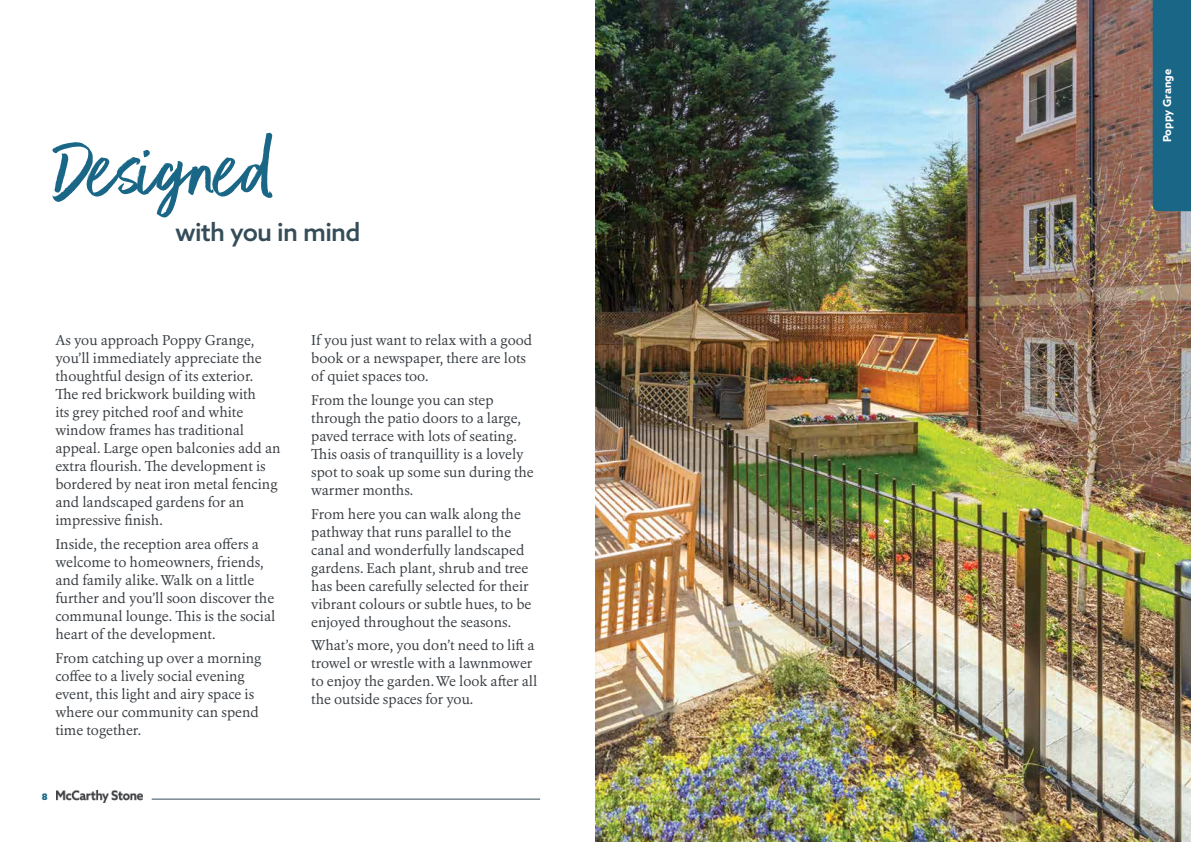
<style>
.page{position:relative;width:1191px;height:842px;background:#fff}
.page>*{position:absolute;margin:0;border:0;box-sizing:border-box;transform-origin:0 0}
.t1{font:94px "Better Times";letter-spacing:-.005em;color:#196686}
.t2{font:500 25px "Azo Sans";letter-spacing:-.025em;color:#354c59}
.t3{font:14px/18px "Erato";color:#373c41}
.t4{font:700 11px "Azo Sans";letter-spacing:.005em;color:#fff}
.t5{font:900 9px "Azo Sans Mc S";color:#196686}
</style>
<div class="page">
<img style="left:595px;top:0;width:596px;height:842px">
<div style="left:1152px;top:0;width:39px;height:211px;background:#196686"></div>
<img style="left:57px;top:790px;width:86px;height:12px">
<hr style="left:152px;top:799px;width:388px;height:1px;background:#354c59">
<h1 class="t1" style="left:55px;top:119px;width:220px">Designed</h1>
<h2 class="t2" style="left:175px;top:216px;width:187px">with you in mind</h2>
<p class="t3" style="left:55px;top:331px;width:227px">As you approach Poppy Grange, you’ll immediately appreciate the thoughtful design of its exterior.<br>The red brickwork building with<br>its grey pitched roof and white window frames has traditional appeal. Large open balconies add an extra flourish. The development is bordered by neat iron metal fencing and landscaped gardens for an impressive finish.</p>
<p class="t3" style="left:55px;top:535px;width:221px">Inside, the reception area offers a welcome to homeowners, friends, and family alike. Walk on a little further and you’ll soon discover the communal lounge. This is the social heart of the development.</p>
<p class="t3" style="left:55px;top:649px;width:207px">From catching up over a morning coffee to a lively social evening event, this light and airy space is where our community can spend time together.</p>
<p class="t5" style="left:42px;top:791px;width:7px">8</p>
<p class="t3" style="left:311px;top:331px;width:222px">If you just want to relax with a good book or a newspaper, there are lots of quiet spaces too.</p>
<p class="t3" style="left:311px;top:391px;width:224px">From the lounge you can step through the patio doors to a large, paved terrace with lots of seating.<br>This oasis of tranquillity is a lovely spot to soak up some sun during the warmer months.</p>
<p class="t3" style="left:311px;top:505px;width:222px">From here you can walk along the pathway that runs parallel to the canal and wonderfully landscaped gardens. Each plant, shrub and tree has been carefully selected for their vibrant colours or subtle hues, to be enjoyed throughout the seasons.</p>
<p class="t3" style="left:311px;top:636px;width:228px">What’s more, you don’t need to lift a trowel or wrestle with a lawnmower to enjoy the garden. We look after all the outside spaces for you.</p>
<p class="t4" style="left:1160px;top:142px;width:75px;rotate:-90deg">Poppy Grange</p>
</div>
